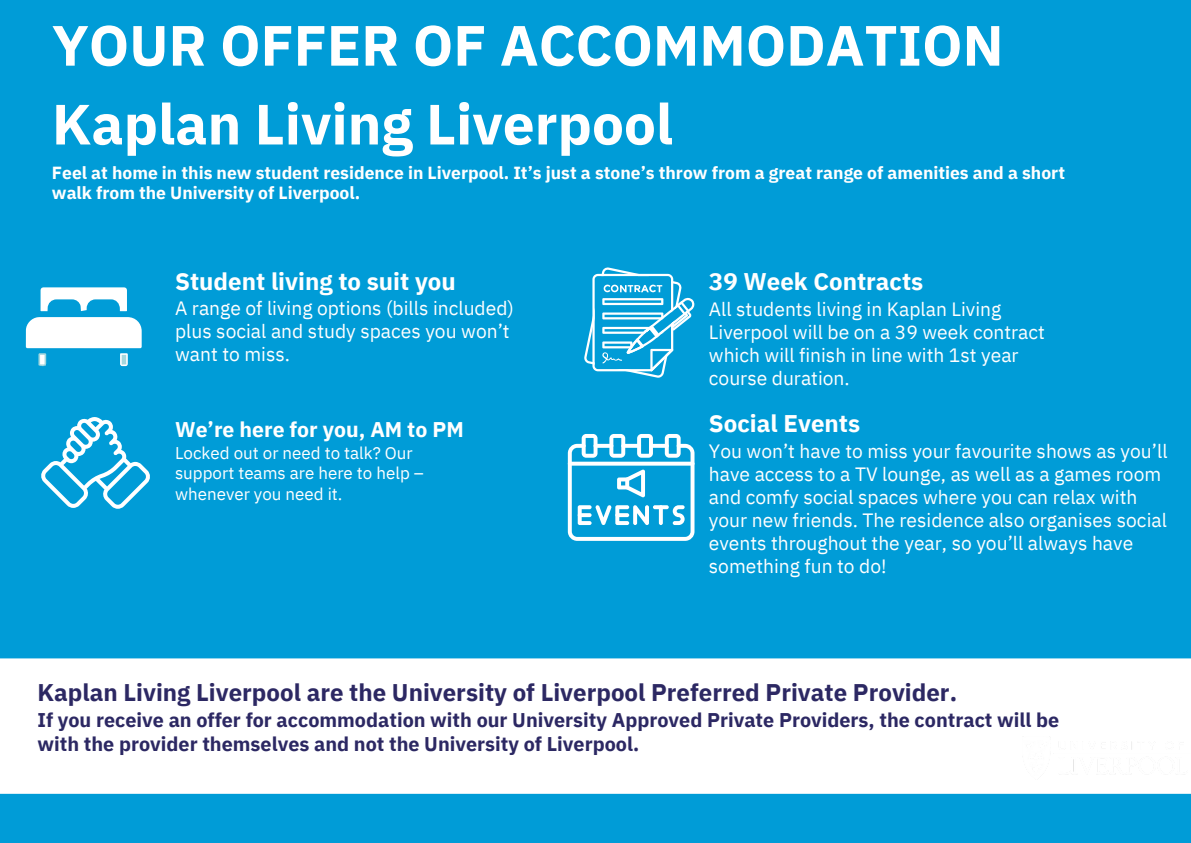
<style>
.page{position:relative;width:1191px;height:843px;background:#fff}
.page>*{position:absolute;margin:0;border:0;box-sizing:border-box;transform-origin:0 0}
.t1{font:700 56.6px/78.8px "IBM Plex Sans";color:#fff}
.t2{font:700 24.1px "IBM Plex Sans";color:#fff}
.t3{font:700 24px "IBM Plex Sans";color:#2c2863}
.t4{font:700 24px "IBM Plex Sans";color:#fff}
.t5{font:700 21.2px "IBM Plex Sans";color:#fff}
.t6{font:700 19.8px/23.3px "IBM Plex Sans";color:#2c2863}
.t7{font:19.2px/23px "IBM Plex Sans";color:#fff}
.t8{font:700 17.5px/20.2px "IBM Plex Sans";color:#fff}
.t9{font:17px/20.2px "IBM Plex Sans";color:#fff}
</style>
<div class="page">
<div style="left:0;top:0;width:1190px;height:842px;background:#009cd7"></div>
<div style="left:0;top:658px;width:1190px;height:135px;background:#fff"></div>
<svg style="left:41px;top:287px;width:86px;height:24px"></svg>
<svg style="left:26px;top:317px;width:116px;height:49px"></svg>
<svg style="left:584px;top:267px;width:110px;height:110px"></svg>
<svg style="left:41px;top:417px;width:109px;height:91px"></svg>
<div style="left:1022px;top:736px;width:168px;height:43px;background:#fff"></div>
<svg style="left:567px;top:434px;width:127px;height:106px"></svg>
<p class="t1" style="left:52px;top:5px;width:953px">YOUR OFFER OF ACCOMMODATION<br>Kaplan Living Liverpool</p>
<p class="t8" style="left:52px;top:162px;width:1014px">Feel at home in this new student residence in Liverpool. It’s just a stone’s throw from a great range of amenities and a short walk from the University of Liverpool.</p>
<h2 class="t2" style="left:175px;top:265px;width:282px">Student living to suit you</h2>
<h2 class="t7" style="left:175px;top:296px;width:340px">A range of living options (bills included) plus social and study spaces you won’t want to miss.</h2>
<h2 class="t5" style="left:175px;top:415px;width:290px">We’re here for you, AM to PM</h2>
<p class="t9" style="left:175px;top:442px;width:250px">Locked out or need to talk? Our support teams are here to help – whenever you need it.</p>
<p class="t4" style="left:708px;top:265px;width:216px">39 Week Contracts</p>
<p class="t7" style="left:708px;top:297px;width:337px">All students living in Kaplan Living<br>Liverpool will be on a 39 week contract which will finish in line with 1st year course duration.</p>
<p class="t4" style="left:708px;top:407px;width:153px">Social Events</p>
<p class="t7" style="left:708px;top:439px;width:460px">You won’t have to miss your favourite shows as you’ll have access to a TV lounge, as well as a games room and comfy social spaces where you can relax with your new friends. The residence also organises social events throughout the year, so you’ll always have something fun to do!</p>
<p class="t3" style="left:37px;top:676px;width:921px">Kaplan Living Liverpool are the University of Liverpool Preferred Private Provider.</p>
<p class="t6" style="left:37px;top:708px;width:1023px">If you receive an offer for accommodation with our University Approved Private Providers, the contract will be with the provider themselves and not the University of Liverpool.</p>
</div>
